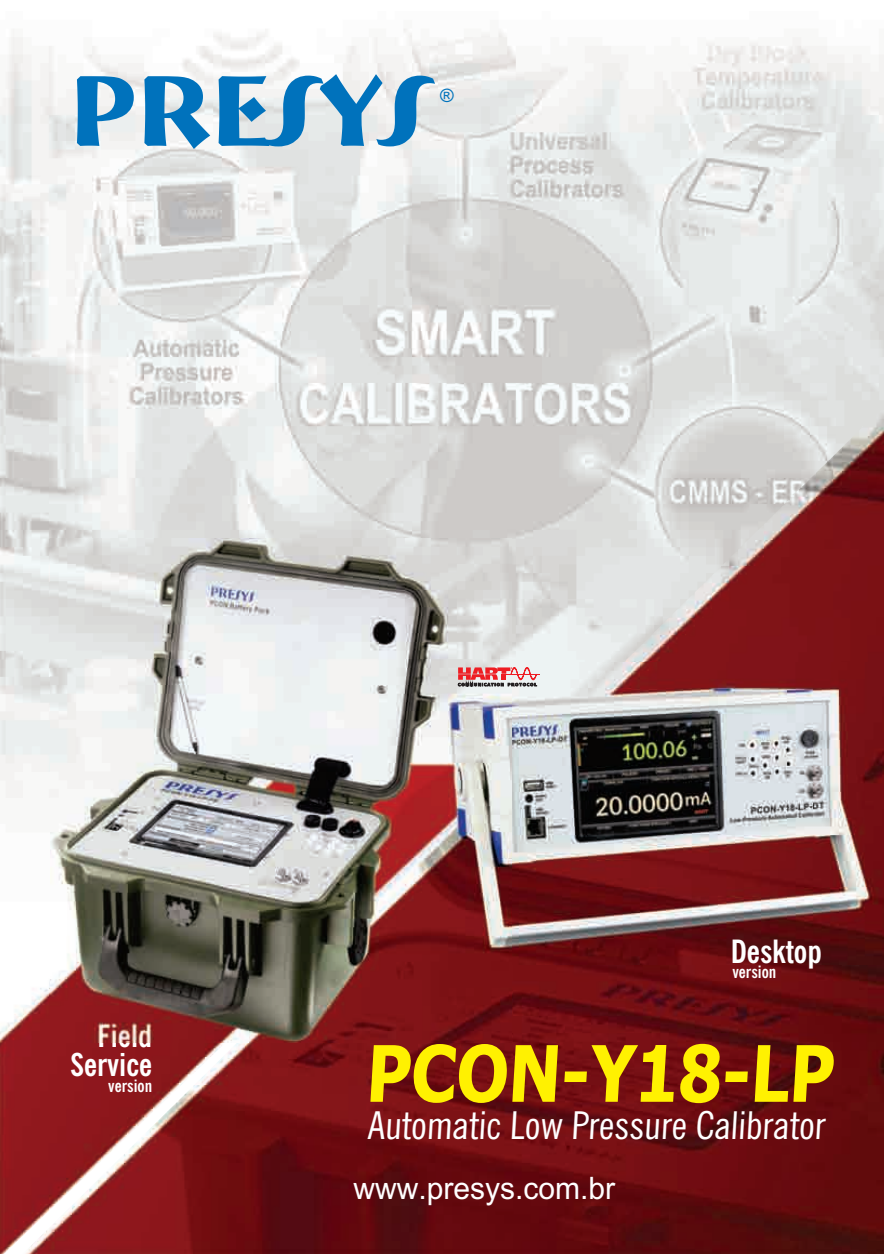
<style>
.page{position:relative;width:884px;height:1254px;background:#fff}
.page>*{position:absolute;margin:0;border:0;box-sizing:border-box;transform-origin:0 0}
.t1{font:700 77.85px "Tahoma";color:#fff101;scale:.87 1}
.t2{font:47.4px "Browallia New";color:#fff}
.t3{font:condensed 38.4px "News Gothic BT";color:#fff;scale:1.05 1}
.t4{font:700 condensed 32.1px "News Gothic BT";color:#fff}
.t5{font:700 condensed 31.5px/28.5px "News Gothic BT";color:#fff;text-align:right}
.t6{font:18.45px "Arial";color:#0072bc}
.t7{font:700 condensed 16.95px "News Gothic BT";color:#fff}
.t8{font:700 3.9px "Arial";color:#231f20}
.s1{font-family:"Corbel";font-size:4.2px}
</style>
<div class="page">
<img style="left:0;top:28px;width:883px;height:719px">
<img style="left:0;top:747px;width:20px;height:507px">
<svg style="left:77px;top:74px;width:358px;height:75px"></svg>
<img style="left:20px;top:342px;width:863px;height:912px">
<img style="left:511px;top:663px;width:372px;height:301px">
<img style="left:51px;top:538px;width:460px;height:504px">
<hr style="left:506px;top:674px;width:33px;height:1px;background:#ee1d23">
<svg style="left:458px;top:667px;width:78px;height:13px"></svg>
<p class="t6" style="left:440px;top:89px;width:15px">®</p>
<p class="t5" style="left:70px;top:1025px;width:84px">Field<br>Service</p>
<p class="t7" style="left:108px;top:1079px;width:45px">version</p>
<p class="t8" style="left:461px;top:683px;width:77px">O M M U N I <span class="s1">C</span>A T I O N P R O T O O L</p>
<p class="t4" style="left:730px;top:939px;width:93px">Desktop</p>
<p class="t7" style="left:732px;top:965px;width:45px">version</p>
<h1 class="t1" style="left:365px;top:1042px;width:544px">PCON-Y18-LP</h1>
<p class="t3" style="left:367px;top:1109px;width:439px">Automatic Low Pressure Calibrator</p>
<p class="t2" style="left:353px;top:1159px;width:263px">www.presys.com.br</p>
</div>
